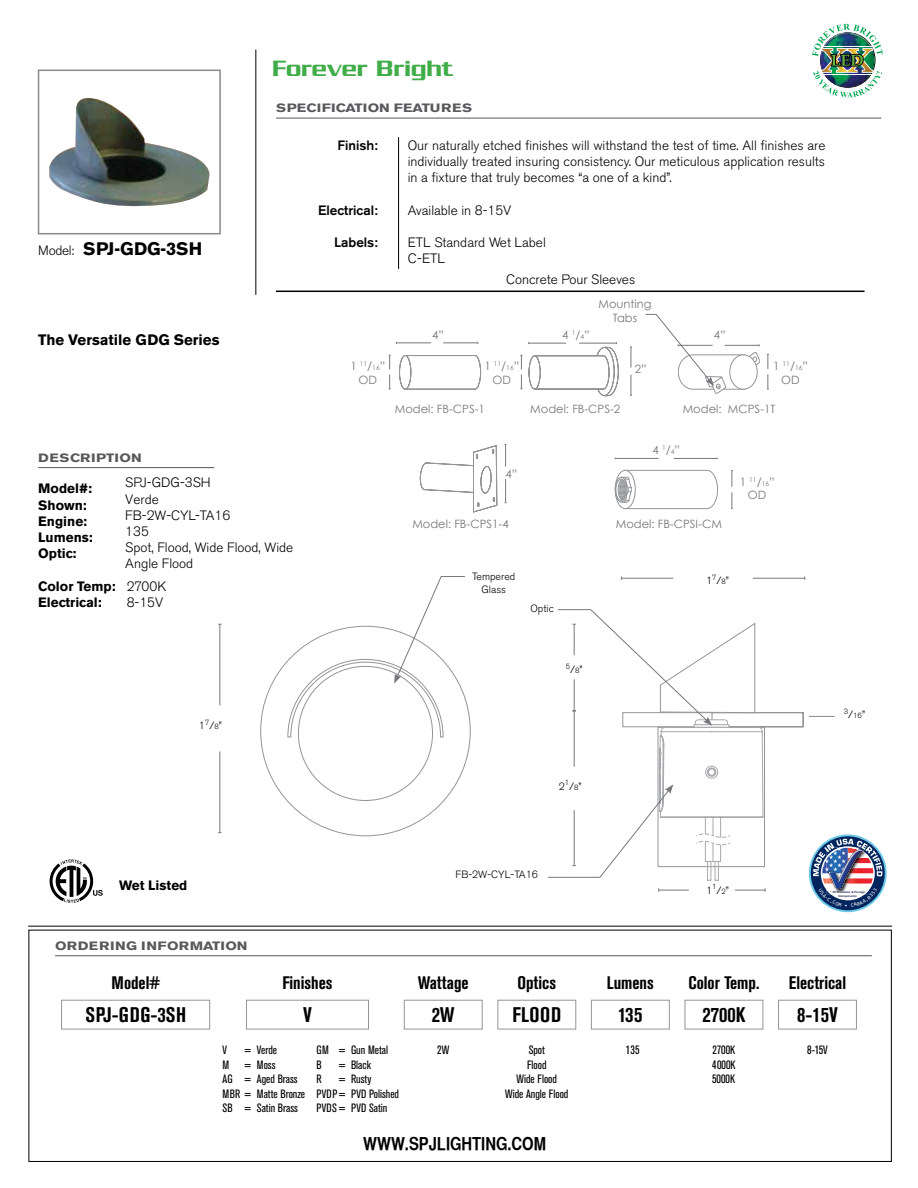
<style>
.page{position:relative;width:918px;height:1188px;background:#fff}
.page>*{position:absolute;margin:0;border:0;box-sizing:border-box;transform-origin:0 0}
.t1{font:500 24px "Serpentine";color:#41ad49}
.t2{font:700 condensed 21px "Akzidenz Grotesk BE";color:#000}
.t3{font:700 condensed 21px "Akzidenz Grotesk BE";letter-spacing:.035em;color:#000}
.t4{font:700 condensed 18px "Akzidenz Grotesk BE";color:#000}
.t5{font:18px "Helvetica CY Bold";color:#000}
.t6{font:700 18px "Akzidenz Grotesk BE";color:#000}
.t7{font:700 15px "Akzidenz Grotesk BE";color:#000}
.t8{font:300 13.5px/16.2px "Akzidenz Grotesk BE";color:#000}
.t9{font:700 13.5px/16.2px "Akzidenz Grotesk BE";color:#000}
.t10{font:500 13.5px "Akzidenz Grotesk BE";color:#000}
.t11{font:condensed 12px/14.4px "Akzidenz Grotesk BE";color:#000}
.t12{font:700 12px "Akzidenz Grotesk BE";letter-spacing:.02em;color:#58595b;scale:1.22 1}
.t13{font:700 12px "Akzidenz Grotesk BE";color:#58595b;scale:1.22 1}
.t14{font:11.55px/13.8px "Century Gothic";color:#77787b;text-align:center}
.t15{font:300 10.5px/12.6px "Akzidenz Grotesk BE";color:#000;text-align:center}
.t16{font:300 7.5px "Akzidenz Grotesk BE";color:#000}
.t17{font:6.75px "Century Gothic";color:#77787b}
.t18{font:700 3px "Eurostile";color:#161b47;scale:1.09 1}
.s1{font-weight:300;font-size:13.5px}
.s2{font-size:11.55px}
.s3{font-size:6.75px}
.s4{font-weight:300}
.s5{font-size:7.5px}
.s6{font-size:10.5px}
</style>
<div class="page">
<hr style="left:38px;top:467px;width:176px;height:1px;background:#58595b">
<hr style="left:276px;top:118px;width:605px;height:1px;background:#58595b">
<img style="left:812px;top:24px;width:71px;height:74px">
<svg style="left:809px;top:834px;width:78px;height:78px"></svg>
<svg style="left:811px;top:836px;width:74px;height:74px"></svg>
<hr style="left:255px;top:50px;width:1px;height:245px;background:#000">
<hr style="left:398px;top:137px;width:1px;height:132px;background:#000">
<svg style="left:50px;top:859px;width:53px;height:44px"></svg>
<img style="left:49px;top:98px;width:161px;height:109px">
<div style="left:38px;top:70px;width:183px;height:164px;border:2px solid #888a8c"></div>
<hr style="left:28px;top:926px;width:864px;height:1px;background:#000">
<div style="left:29px;top:930px;width:863px;height:232px;border:1px solid #000"></div>
<hr style="left:55px;top:955px;width:817px;height:1px;background:#58595b">
<div style="left:61px;top:1000px;width:149px;height:29px;border:1px solid #939598"></div>
<div style="left:246px;top:1000px;width:123px;height:29px;border:1px solid #939598"></div>
<div style="left:404px;top:1000px;width:79px;height:29px;border:1px solid #939598"></div>
<div style="left:591px;top:1000px;width:79px;height:29px;border:1px solid #939598"></div>
<div style="left:497px;top:1000px;width:79px;height:29px;border:1px solid #939598"></div>
<div style="left:685px;top:1000px;width:78px;height:29px;border:1px solid #939598"></div>
<div style="left:778px;top:1000px;width:79px;height:29px;border:1px solid #939598"></div>
<svg style="left:287px;top:576px;width:179px;height:162px"></svg>
<hr style="left:276px;top:291px;width:589px;height:1px;background:#000">
<svg style="left:420px;top:445px;width:78px;height:67px"></svg>
<svg style="left:505px;top:444px;width:2px;height:23px"></svg>
<svg style="left:505px;top:479px;width:2px;height:24px"></svg>
<div style="left:615px;top:470px;width:20px;height:39px;border:1px solid #939598;border-radius:50%"></div>
<div style="left:615px;top:477px;width:12px;height:25px;border:1px solid #939598;border-radius:50%"></div>
<div style="left:616px;top:479px;width:10px;height:22px;border:1px solid #939598;border-radius:50%"></div>
<svg style="left:618px;top:470px;width:100px;height:39px"></svg>
<hr style="left:674px;top:458px;width:43px;height:1px;background:#77787b">
<hr style="left:615px;top:458px;width:44px;height:1px;background:#77787b">
<svg style="left:731px;top:470px;width:2px;height:39px"></svg>
<svg style="left:399px;top:355px;width:82px;height:35px"></svg>
<hr style="left:443px;top:343px;width:35px;height:1px;background:#77787b">
<hr style="left:396px;top:343px;width:35px;height:1px;background:#77787b">
<svg style="left:389px;top:355px;width:2px;height:35px"></svg>
<svg style="left:528px;top:342px;width:91px;height:54px"></svg>
<svg style="left:520px;top:355px;width:2px;height:34px"></svg>
<svg style="left:630px;top:347px;width:2px;height:20px"></svg>
<svg style="left:630px;top:375px;width:2px;height:21px"></svg>
<svg style="left:767px;top:354px;width:2px;height:36px"></svg>
<svg style="left:645px;top:314px;width:115px;height:79px"></svg>
<hr style="left:219px;top:624px;width:1px;height:81px;background:#77787b">
<hr style="left:219px;top:751px;width:1px;height:82px;background:#77787b">
<hr style="left:621px;top:578px;width:52px;height:1px;background:#77787b">
<hr style="left:753px;top:578px;width:52px;height:1px;background:#77787b">
<svg style="left:548px;top:609px;width:334px;height:298px"></svg>
<h1 class="t1" style="left:272px;top:55px;width:183px">Forever Bright</h1>
<h3 class="t6" style="left:38px;top:238px;width:166px"><span class="s1">Model:</span> SPJ-GDG-3SH</h3>
<p class="t7" style="left:38px;top:331px;width:183px">The Versatile GDG Series</p>
<p class="t12" style="left:38px;top:451px;width:86px">description</p>
<p class="t13" style="left:276px;top:101px;width:162px">specification features</p>
<p class="t10" style="left:338px;top:137px;width:42px">Finish:</p>
<p class="t8" style="left:408px;top:138px;width:419px;text-align:justify">Our naturally etched finishes will withstand the test of time. All finishes are individually treated insuring consistency. Our meticulous application results in a fixture that truly becomes “a one of a kind”.</p>
<p class="t10" style="left:318px;top:202px;width:61px">Electrical:</p>
<p class="t8" style="left:408px;top:202px;width:105px">Available in 8-15V</p>
<p class="t10" style="left:334px;top:234px;width:45px">Labels:</p>
<p class="t8" style="left:408px;top:235px;width:140px">ETL Standard Wet Label<br>C-ETL</p>
<p class="t8" style="left:506px;top:272px;width:131px">Concrete Pour Sleeves</p>
<p class="t17" style="left:350px;top:362px;width:36px"><span class="s2">1</span> 11<span class="s2">/</span>16<span class="s2">”</span></p>
<p class="t14" style="left:359px;top:373px;width:20px">OD</p>
<p class="t14" style="left:432px;top:328px;width:13px">4”</p>
<p class="t17" style="left:484px;top:362px;width:36px"><span class="s2">1</span> 11<span class="s2">/</span>16<span class="s2">”</span></p>
<p class="t14" style="left:493px;top:373px;width:20px">OD</p>
<p class="t14" style="left:395px;top:401px;width:91px">Model: FB-CPS-1</p>
<p class="t14" style="left:562px;top:328px;width:29px">4 <sup>1</sup>/<span class="s3">4</span>”</p>
<p class="t14" style="left:599px;top:297px;width:54px">Mounting<br>Tabs</p>
<p class="t14" style="left:635px;top:362px;width:13px">2”</p>
<p class="t14" style="left:714px;top:328px;width:13px">4”</p>
<p class="t17" style="left:773px;top:362px;width:36px"><span class="s2">1</span> 11<span class="s2">/</span>16<span class="s2">”</span></p>
<p class="t14" style="left:781px;top:373px;width:20px">OD</p>
<p class="t14" style="left:530px;top:401px;width:91px">Model: FB-CPS-2</p>
<p class="t14" style="left:683px;top:401px;width:94px">Model: MCPS-1T</p>
<p class="t14" style="left:653px;top:443px;width:29px">4 <sup>1</sup>/<span class="s3">4</span>”</p>
<p class="t9" style="left:38px;top:481px;width:56px">Model#:<br>Shown:<br>Engine:<br>Lumens:<br>Optic:</p>
<p class="t8" style="left:125px;top:475px;width:169px">SPJ-GDG-3SH<br>Verde<br>FB-2W-CYL-TA16<br>135<br>Spot, Flood, Wide Flood, Wide<br>Angle Flood</p>
<p class="t9" style="left:38px;top:578px;width:130px">Color Temp: <span class="s4">2700K<br></span>Electrical:</p>
<p class="t8" style="left:127px;top:594px;width:38px">8-15V</p>
<p class="t15" style="left:199px;top:720px;width:24px">1<sup>7</sup>/<span class="s5">8</span>”</p>
<p class="t14" style="left:506px;top:466px;width:13px">4”</p>
<p class="t14" style="left:412px;top:517px;width:98px">Model: FB-CPS1-4</p>
<p class="t14" style="left:616px;top:517px;width:108px">Model: FB-CPSI-CM</p>
<p class="t17" style="left:740px;top:477px;width:36px"><span class="s2">1</span> 11<span class="s2">/</span>16<span class="s2">”</span></p>
<p class="t14" style="left:748px;top:488px;width:20px">OD</p>
<p class="t15" style="left:472px;top:571px;width:45px">Tempered<br>Glass</p>
<p class="t15" style="left:531px;top:603px;width:25px">Optic</p>
<p class="t15" style="left:706px;top:575px;width:24px">1<sup>7</sup>/<span class="s5">8</span>”</p>
<p class="t16" style="left:566px;top:664px;width:18px">5<span class="s6">/</span>8<span class="s6">”</span></p>
<p class="t15" style="left:559px;top:780px;width:24px">2<sup>1</sup>/<span class="s5">8</span>”</p>
<p class="t16" style="left:844px;top:712px;width:23px">3<span class="s6">/</span>16<span class="s6">”</span></p>
<p class="t9" style="left:119px;top:877px;width:70px">Wet Listed</p>
<p class="t15" style="left:456px;top:868px;width:84px">FB-2W-CYL-TA16</p>
<p class="t12" style="left:55px;top:939px;width:159px">ordering information</p>
<h3 class="t4" style="left:112px;top:972px;width:50px">Model#</h3>
<h2 class="t3" style="left:85px;top:1003px;width:102px">spj-gdg-3sh</h2>
<h3 class="t4" style="left:282px;top:972px;width:52px">Finishes</h3>
<h2 class="t2" style="left:303px;top:1003px;width:10px">V</h2>
<p class="t11" style="left:222px;top:1043px;width:6px">V</p>
<p class="t11" style="left:245px;top:1043px;width:34px">= Verde</p>
<p class="t11" style="left:222px;top:1058px;width:8px">M</p>
<p class="t11" style="left:222px;top:1058px;width:84px;text-indent:22px">= Moss<br>AG = Aged Brass<br>MBR = Matte Bronze<br>SB = Satin Brass</p>
<p class="t11" style="left:317px;top:1043px;width:73px">GM = Gun Metal<br>B</p>
<p class="t11" style="left:339px;top:1058px;width:33px">= Black</p>
<p class="t11" style="left:317px;top:1072px;width:7px">R</p>
<p class="t11" style="left:317px;top:1072px;width:84px;text-indent:22px">= Rusty<br>PVDP = PVD Polished<br>PVDS = PVD Satin</p>
<h3 class="t4" style="left:418px;top:972px;width:52px">Wattage</h3>
<h2 class="t2" style="left:432px;top:1003px;width:25px">2W</h2>
<p class="t11" style="left:437px;top:1043px;width:14px">2W</p>
<h3 class="t4" style="left:518px;top:972px;width:40px">Optics</h3>
<h2 class="t2" style="left:513px;top:1003px;width:50px">Flood</h2>
<p class="t11" style="left:505px;top:1043px;width:65px;text-align:center">Spot<br>Flood<br>Wide Flood<br>Wide Angle Flood</p>
<h3 class="t5" style="left:363px;top:1132px;width:184px">WWW.SPJLIGHTING.COM</h3>
<p class="t15" style="left:706px;top:884px;width:24px">1<sup>1</sup>/<span class="s5">2</span>”</p>
<p class="t18" style="left:830px;top:890px;width:34px">* Of Domestic &amp; Foreign</p>
<p class="t18" style="left:838px;top:894px;width:18px">Components</p>
<h3 class="t4" style="left:607px;top:972px;width:48px">Lumens</h3>
<h3 class="t4" style="left:688px;top:972px;width:72px">Color Temp.</h3>
<h3 class="t4" style="left:789px;top:972px;width:59px">Electrical</h3>
<h2 class="t2" style="left:618px;top:1003px;width:26px">135</h2>
<h2 class="t2" style="left:702px;top:1003px;width:44px">2700K</h2>
<h2 class="t2" style="left:797px;top:1003px;width:42px">8-15V</h2>
<p class="t11" style="left:626px;top:1043px;width:16px">135</p>
<p class="t11" style="left:712px;top:1043px;width:25px;text-align:justify">2700K 4000K 5000K</p>
<p class="t11" style="left:807px;top:1043px;width:22px">8-15V</p>
</div>
